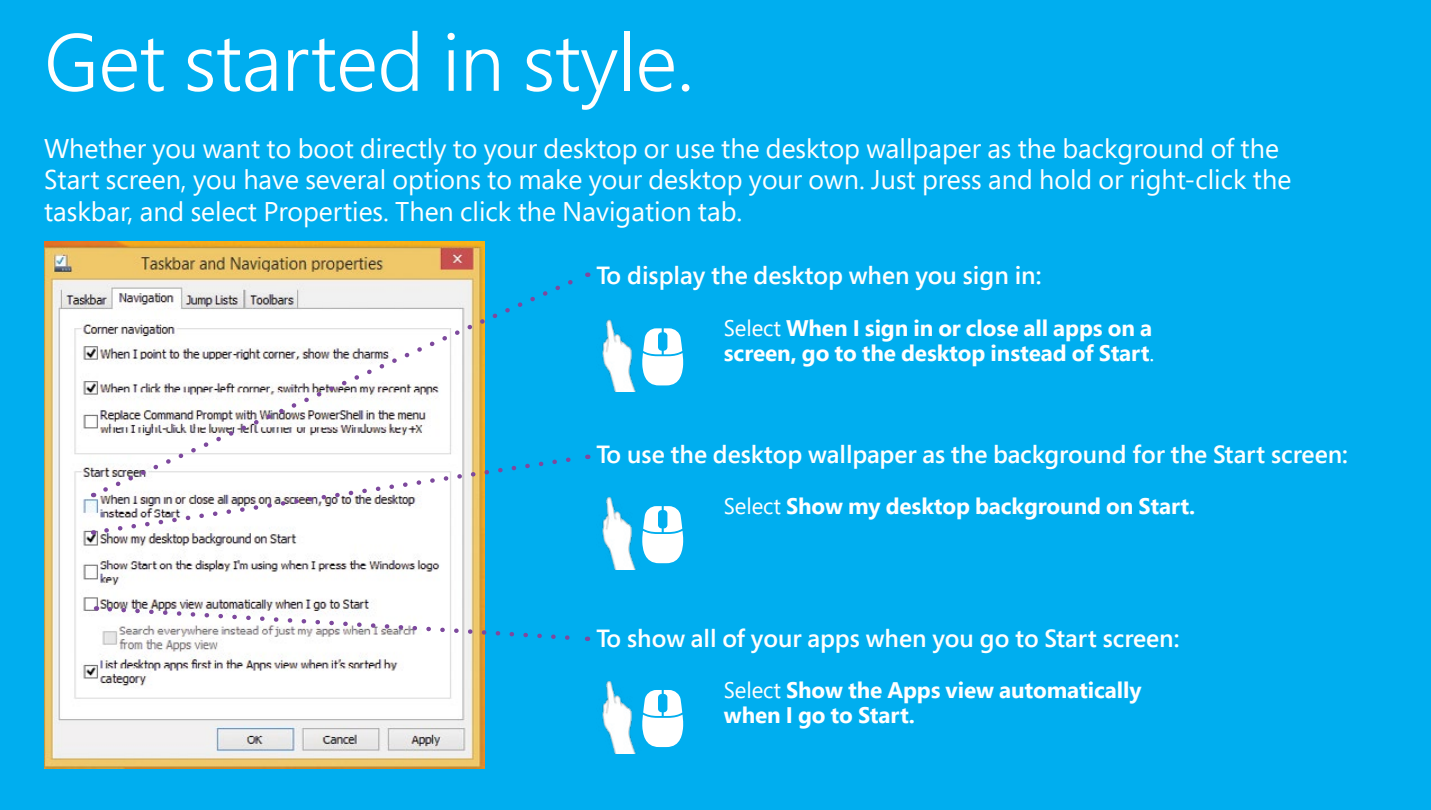
<style>
.page{position:relative;width:1431px;height:810px;background:#00aeef}
.page>*{position:absolute;margin:0;border:0;box-sizing:border-box;transform-origin:0 0}
.t1{font:300 81px "Segoe Pro";letter-spacing:-.005em;color:#fff}
.t2{font:27px/31.5px "Segoe Pro";color:#fff}
.t3{font:600 24.75px "Segoe Pro";color:#fff}
.t4{font:700 22.5px/24.8px "Segoe Pro";letter-spacing:-.005em;color:#fff}
.s1{font-weight:400}
</style>
<div class="page">
<svg style="left:642px;top:328px;width:41px;height:57px"></svg>
<svg style="left:642px;top:506px;width:41px;height:57px"></svg>
<svg style="left:642px;top:690px;width:41px;height:57px"></svg>
<img style="left:602px;top:319px;width:34px;height:72px">
<img style="left:602px;top:497px;width:34px;height:72px">
<img style="left:602px;top:681px;width:34px;height:72px">
<img style="left:44px;top:241px;width:441px;height:527px">
<svg style="left:100px;top:272px;width:487px;height:223px"></svg>
<svg style="left:101px;top:453px;width:487px;height:83px"></svg>
<svg style="left:105px;top:604px;width:483px;height:39px"></svg>
<h1 class="t1" style="left:44px;top:7px;width:652px">Get started in style.</h1>
<p class="t2" style="left:44px;top:132px;width:1249px">Whether you want to boot directly to your desktop or use the desktop wallpaper as the background of the<br>Start screen, you have several options to make your desktop your own. Just press and hold or right-click the taskbar, and select Properties. Then click the Navigation tab.</p>
<p class="t3" style="left:597px;top:258px;width:447px">To display the desktop when you sign in:</p>
<p class="t4" style="left:724px;top:315px;width:432px"><span class="s1">Select</span> When I sign in or close all apps on a screen, go to the desktop instead of Start<span class="s1">.</span></p>
<p class="t3" style="left:597px;top:437px;width:753px">To use the desktop wallpaper as the background for the Start screen:</p>
<p class="t4" style="left:724px;top:493px;width:473px"><span class="s1">Select</span> Show my desktop background on Start.</p>
<p class="t3" style="left:597px;top:621px;width:584px">To show all of your apps when you go to Start screen:</p>
<p class="t4" style="left:724px;top:677px;width:419px"><span class="s1">Select</span> Show the Apps view automatically when I go to Start.</p>
</div>
